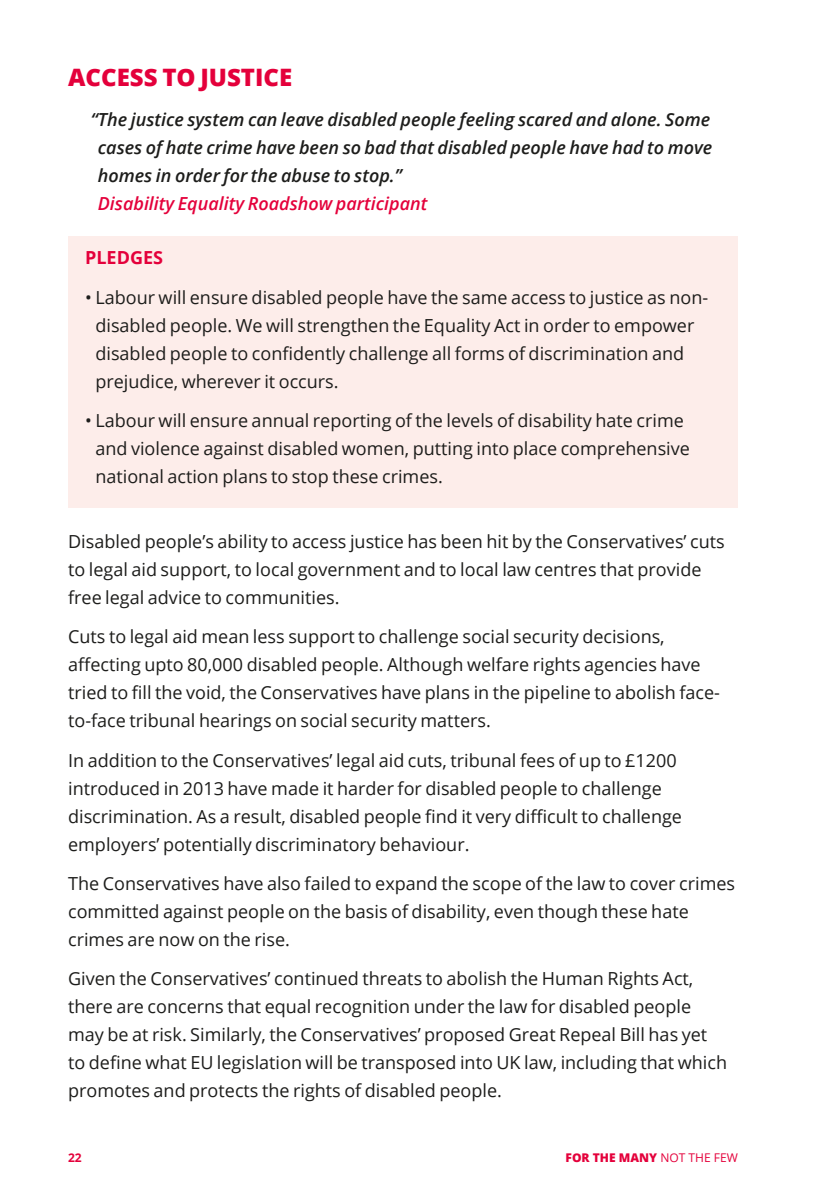
<style>
.page{position:relative;width:840px;height:1191px;background:#fff}
.page>*{position:absolute;margin:0;border:0;box-sizing:border-box;transform-origin:0 0}
.Body{font:800 24px "Open Sans";color:#e4003b}
.Body-2{font:18px/28px "Open Sans";color:#1d1d1b}
.Body-3{font:italic 600 18px/28px "Open Sans";color:#1d1d1b}
.Body-4{font:700 18px "Open Sans";color:#e4003b}
.t1{font:800 12px "Open Sans";color:#e4003b}
.t2{font:700 12px "Open Sans";color:#e4003b}
.s1{color:#e4003b}
.s2{font-weight:400}
</style>
<div class="page">
<div style="left:68px;top:236px;width:669px;height:271px;background:#fdedea"></div>
<p class="Body" style="left:68px;top:59px;width:225px">ACCESS TO JUSTICE</p>
<p class="Body-3" style="left:98px;top:105px;width:615px;text-indent:-7px">“The justice system can leave disabled people feeling scared and alone. Some cases of hate crime have been so bad that disabled people have had to move homes in order for the abuse to stop.”<br><span class="s1">Disability Equality Roadshow participant</span></p>
<p class="Body-4" style="left:85px;top:245px;width:79px">PLEDGES</p>
<p class="Body-2" style="left:95px;top:283px;width:614px;text-indent:-10px">• Labour will ensure disabled people have the same access to justice as non&shy;disabled people. We will strengthen the Equality Act in order to empower disabled people to confidently challenge all forms of discrimination and prejudice, wherever it occurs.</p>
<p class="Body-2" style="left:95px;top:406px;width:595px;text-indent:-10px">• Labour will ensure annual reporting of the levels of disability hate crime and violence against disabled women, putting into place comprehensive national action plans to stop these crimes.</p>
<p class="Body-2" style="left:68px;top:527px;width:657px">Disabled people’s ability to access justice has been hit by the Conservatives’ cuts to legal aid support, to local government and to local law centres that provide free legal advice to communities.</p>
<p class="Body-2" style="left:68px;top:622px;width:653px">Cuts to legal aid mean less support to challenge social security decisions, affecting upto 80,000 disabled people. Although welfare rights agencies have tried to fill the void, the Conservatives have plans in the pipeline to abolish face&shy;to-face tribunal hearings on social security matters.</p>
<p class="Body-2" style="left:68px;top:745px;width:615px">In addition to the Conservatives’ legal aid cuts, tribunal fees of up to £1200 introduced in 2013 have made it harder for disabled people to challenge discrimination. As a result, disabled people find it very difficult to challenge employers’ potentially discriminatory behaviour.</p>
<p class="Body-2" style="left:68px;top:869px;width:668px">The Conservatives have also failed to expand the scope of the law to cover crimes committed against people on the basis of disability, even though these hate crimes are now on the rise.</p>
<p class="Body-2" style="left:68px;top:964px;width:660px">Given the Conservatives’ continued threats to abolish the Human Rights Act, there are concerns that equal recognition under the law for disabled people may be at risk. Similarly, the Conservatives’ proposed Great Repeal Bill has yet to define what EU legislation will be transposed into UK law, including that which promotes and protects the rights of disabled people.</p>
<p class="t2" style="left:68px;top:1148px;width:15px">22</p>
<p class="t1" style="left:565px;top:1148px;width:174px">FOR THE MANY <span class="s2">NOT THE FEW</span></p>
</div>
